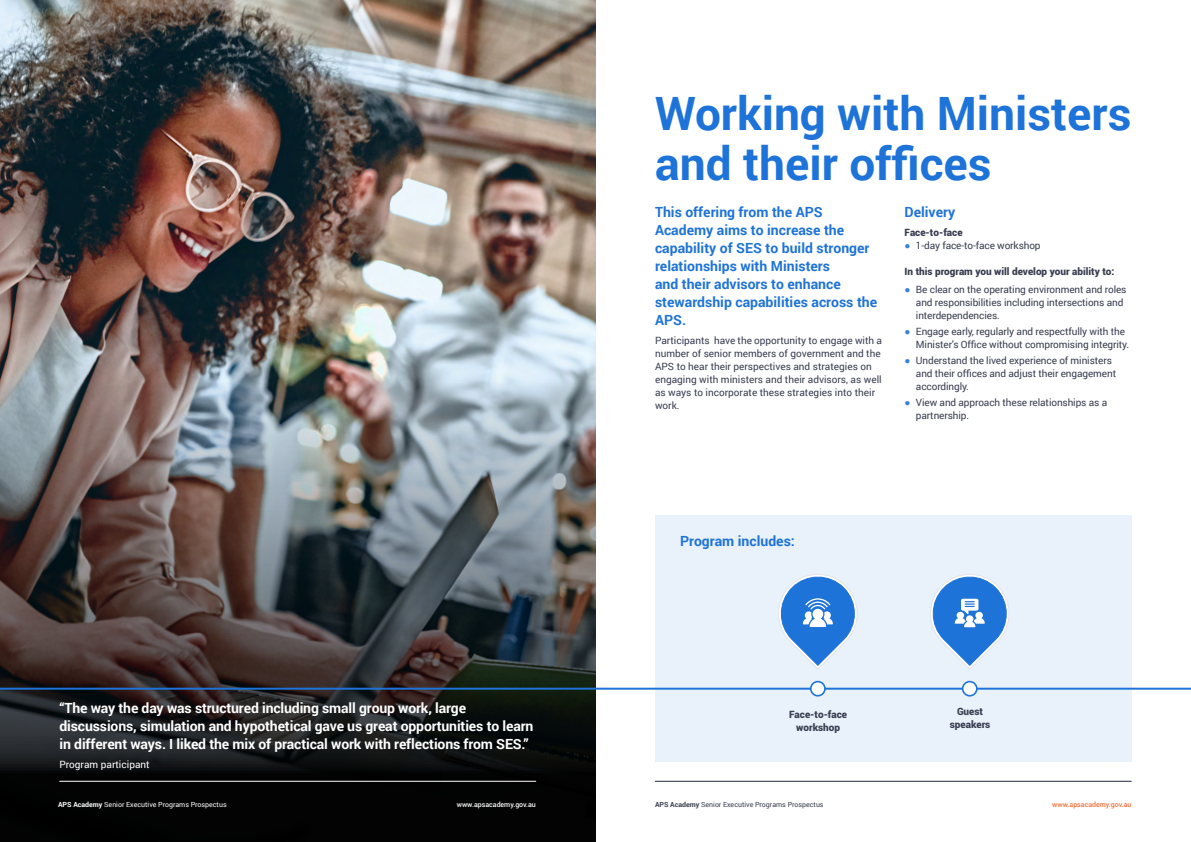
<style>
.page{position:relative;width:1191px;height:842px;background:#fff}
.page>*{position:absolute;margin:0;border:0;box-sizing:border-box;transform-origin:0 0}
.t1{font:700 46px/50px "Roboto";color:#1e73d8}
.t2{font:700 14px/18px "Roboto";letter-spacing:-.01em;color:#fff}
.t3{font:700 14px/18px "Roboto";color:#1e73d8}
.body_text_2{font:10px/13px "Roboto";letter-spacing:-.01em;color:#383d50}
.Listed_bullet{font:900 10px/13px "Roboto";color:#383d50;text-align:center}
.Listed_bullet-2{font:10px "Roboto";color:#fff}
.t4{font:7px "Roboto";color:#fff}
.t5{font:7px "Roboto";color:#383d50}
.t6{font:500 7px "Roboto";color:#fff}
.t7{font:500 7px "Roboto";color:#f36e38}
.s1{font-family:"Arial";color:#3581dc}
.s2{font-weight:700}
</style>
<div class="page">
<img style="left:0;top:0;width:595px;height:310px">
<img style="left:0;top:310px;width:595px;height:532px">
<div style="left:655px;top:515px;width:476px;height:247px;background:#e9f1fb"></div>
<hr style="left:0;top:688px;width:1191px;height:2px;background:#1e73d8">
<div style="left:810px;top:682px;width:15px;height:14px;background:#fff;border-radius:50%"></div>
<div style="left:810px;top:681px;width:15px;height:15px;border:2px solid #1e73d8;border-radius:50%"></div>
<div style="left:962px;top:682px;width:14px;height:14px;background:#fff;border-radius:50%"></div>
<div style="left:962px;top:681px;width:15px;height:15px;border:2px solid #1e73d8;border-radius:50%"></div>
<svg style="left:778px;top:574px;width:80px;height:96px"></svg>
<svg style="left:930px;top:574px;width:79px;height:96px"></svg>
<hr style="left:655px;top:781px;width:476px;height:1px;background:#22283c">
<hr style="left:60px;top:781px;width:476px;height:1px;background:#fff">
<h1 class="t1" style="left:655px;top:87px;width:478px">Working with Ministers and their offices</h1>
<h3 class="t3" style="left:655px;top:202px;width:224px">This offering from the APS<br>Academy aims to increase the capability of SES to build stronger relationships with Ministers<br>and their advisors to enhance stewardship capabilities across the<br>APS.</h3>
<p class="body_text_2" style="left:655px;top:333px;width:228px">Participants have the opportunity to engage with a number of senior members of government and the APS to hear their perspectives and strategies on engaging with ministers and their advisors, as well as ways to incorporate these strategies into their work.</p>
<h3 class="t3" style="left:904px;top:202px;width:52px">Delivery</h3>
<p class="Listed_bullet" style="left:904px;top:225px;width:59px">Face-to-face</p>
<p class="body_text_2" style="left:904px;top:238px;width:138px"><span class="s1">●</span> 1-day face-to-face workshop</p>
<p class="Listed_bullet" style="left:904px;top:264px;width:211px">In this program you will develop your ability to:</p>
<p class="body_text_2" style="left:916px;top:283px;width:212px;text-indent:-11px"><span class="s1">●</span> Be clear on the operating environment and roles and responsibilities including intersections and interdependencies.</p>
<p class="body_text_2" style="left:916px;top:325px;width:215px;text-indent:-11px"><span class="s1">●</span> Engage early, regularly and respectfully with the<br>Minister's Office without compromising integrity.</p>
<p class="body_text_2" style="left:916px;top:354px;width:202px;text-indent:-11px"><span class="s1">●</span> Understand the lived experience of ministers and their offices and adjust their engagement accordingly.</p>
<p class="body_text_2" style="left:916px;top:395px;width:193px;text-indent:-11px"><span class="s1">●</span> View and approach these relationships as a partnership.</p>
<h3 class="t3" style="left:680px;top:531px;width:116px">Program includes:</h3>
<h3 class="t2" style="left:60px;top:698px;width:475px">“The way the day was structured including small group work, large discussions, simulation and hypothetical gave us great opportunities to learn in different ways. I liked the mix of practical work with reflections from SES.”</h3>
<p class="Listed_bullet-2" style="left:60px;top:757px;width:92px">Program participant</p>
<p class="t4" style="left:58px;top:800px;width:170px"><span class="s2">APS Academy</span> Senior Executive Programs Prospectus</p>
<p class="t6" style="left:457px;top:800px;width:81px">www.apsacademy.gov.au</p>
<p class="t5" style="left:655px;top:800px;width:170px"><span class="s2">APS Academy</span> Senior Executive Programs Prospectus</p>
<p class="t7" style="left:1052px;top:800px;width:81px">www.apsacademy.gov.au</p>
<p class="Listed_bullet" style="left:789px;top:708px;width:59px">Face-to-face workshop</p>
<p class="Listed_bullet" style="left:949px;top:705px;width:42px">Guest speakers</p>
</div>
